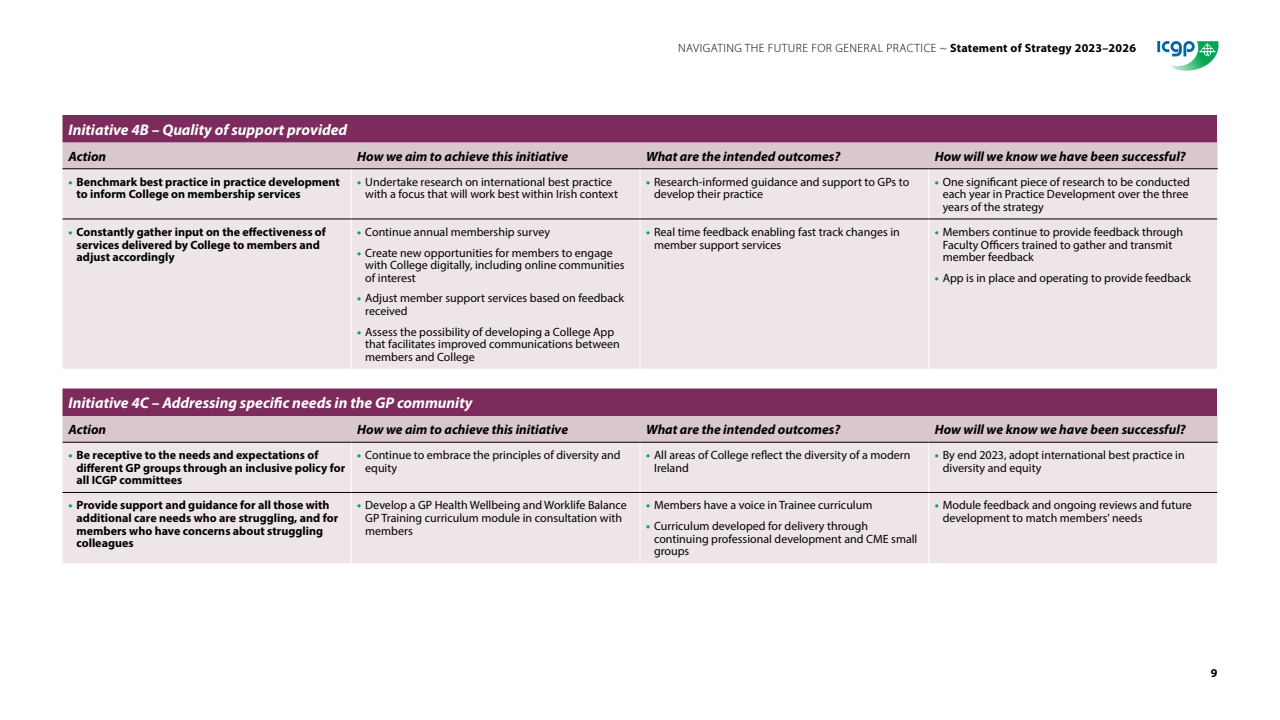
<style>
.page{position:relative;width:1280px;height:720px;background:#fff}
.page>*{position:absolute;margin:0;border:0;box-sizing:border-box;transform-origin:0 0}
.t1{font:italic 700 15.5px "Myriad Pro";color:#fff}
.t2{font:italic 700 13.5px "Myriad Pro";color:#000}
.t3{font:12px/12.6px "Myriad Pro";color:#000}
.t4{font:700 12px/12.6px "Myriad Pro";color:#000}
.t5{font:300 12px "Myriad Pro";letter-spacing:.04em;color:#000}
.s1{font-weight:700}
.s2{color:#00a651}
.s3{font-weight:700;color:#00a651}
</style>
<div class="page">
<svg style="left:1171px;top:41px;width:48px;height:30px"></svg>
<svg style="left:1157px;top:41px;width:38px;height:15px"></svg>
<div style="left:62px;top:115px;width:1155px;height:28px;background:#7d2b5d"></div>
<div style="left:62px;top:143px;width:1156px;height:26px;background:#d9c6ce"></div>
<svg style="left:62px;top:170px;width:1156px;height:393px;background:#e4d6dd"></svg>
<hr style="left:1217px;top:169px;width:1px;height:50px;background:#fff">
<hr style="left:1217px;top:219px;width:1px;height:150px;background:#fff">
<svg style="left:1217px;top:388px;width:1px;height:28px"></svg>
<hr style="left:1217px;top:442px;width:1px;height:50px;background:#fff">
<hr style="left:1217px;top:492px;width:1px;height:71px;background:#fff">
<hr style="left:351px;top:169px;width:1px;height:50px;background:#fff">
<hr style="left:640px;top:169px;width:1px;height:50px;background:#fff">
<hr style="left:928px;top:169px;width:1px;height:50px;background:#fff">
<hr style="left:351px;top:219px;width:1px;height:150px;background:#fff">
<hr style="left:640px;top:219px;width:1px;height:150px;background:#fff">
<hr style="left:928px;top:219px;width:1px;height:150px;background:#fff">
<hr style="left:62px;top:219px;width:289px;height:1px;background:#000">
<hr style="left:351px;top:219px;width:289px;height:1px;background:#000">
<hr style="left:640px;top:219px;width:289px;height:1px;background:#000">
<hr style="left:929px;top:219px;width:288px;height:1px;background:#000">
<hr style="left:351px;top:442px;width:1px;height:50px;background:#fff">
<hr style="left:640px;top:442px;width:1px;height:50px;background:#fff">
<hr style="left:928px;top:442px;width:1px;height:50px;background:#fff">
<hr style="left:351px;top:493px;width:1px;height:70px;background:#fff">
<hr style="left:640px;top:493px;width:1px;height:70px;background:#fff">
<hr style="left:928px;top:493px;width:1px;height:70px;background:#fff">
<hr style="left:62px;top:492px;width:289px;height:1px;background:#000">
<hr style="left:351px;top:492px;width:289px;height:1px;background:#000">
<hr style="left:640px;top:492px;width:289px;height:1px;background:#000">
<hr style="left:929px;top:492px;width:288px;height:1px;background:#000">
<hr style="left:62px;top:169px;width:289px;height:1px;background:#000">
<hr style="left:351px;top:169px;width:289px;height:1px;background:#000">
<hr style="left:640px;top:169px;width:289px;height:1px;background:#000">
<hr style="left:929px;top:169px;width:289px;height:1px;background:#000">
<hr style="left:62px;top:442px;width:289px;height:1px;background:#000">
<hr style="left:351px;top:442px;width:289px;height:1px;background:#000">
<hr style="left:640px;top:442px;width:289px;height:1px;background:#000">
<hr style="left:929px;top:442px;width:289px;height:1px;background:#000">
<p class="t5" style="left:678px;top:41px;width:459px">NAVIGATING THE FUTURE FOR GENERAL PRACTICE ~ <span class="s1">Statement of Strategy 2023–2026</span></p>
<p class="t1" style="left:68px;top:119px;width:280px">Initiative 4B – Quality of support provided</p>
<p class="t2" style="left:68px;top:147px;width:39px">Action</p>
<p class="t2" style="left:357px;top:147px;width:212px">How we aim to achieve this initiative</p>
<p class="t2" style="left:646px;top:147px;width:196px">What are the intended outcomes?</p>
<p class="t2" style="left:935px;top:147px;width:253px">How will we know we have been successful?</p>
<p class="t4" style="left:77px;top:175px;width:265px;text-indent:-8px"><span class="s2">•</span> Benchmark best practice in practice development to inform College on membership services</p>
<p class="t3" style="left:365px;top:175px;width:254px;text-indent:-8px"><span class="s3">•</span> Undertake research on international best practice with a focus that will work best within Irish context</p>
<p class="t3" style="left:654px;top:175px;width:257px;text-indent:-8px"><span class="s3">•</span> Research-informed guidance and support to GPs to develop their practice</p>
<p class="t3" style="left:943px;top:175px;width:249px;text-indent:-8px"><span class="s3">•</span> One significant piece of research to be conducted each year in Practice Development over the three years of the strategy</p>
<p class="t4" style="left:77px;top:225px;width:251px;text-indent:-8px"><span class="s2">•</span> Constantly gather input on the effectiveness of services delivered by College to members and adjust accordingly</p>
<p class="t3" style="left:357px;top:225px;width:194px"><span class="s3">•</span> Continue annual membership survey</p>
<p class="t3" style="left:654px;top:225px;width:247px;text-indent:-8px"><span class="s3">•</span> Real time feedback enabling fast track changes in member support services</p>
<p class="t3" style="left:943px;top:225px;width:242px;text-indent:-8px"><span class="s3">•</span> Members continue to provide feedback through<br>Faculty Officers trained to gather and transmit member feedback</p>
<p class="t3" style="left:935px;top:271px;width:258px"><span class="s3">•</span> App is in place and operating to provide feedback</p>
<p class="t3" style="left:365px;top:246px;width:261px;text-indent:-8px"><span class="s3">•</span> Create new opportunities for members to engage with College digitally, including online communities of interest</p>
<p class="t3" style="left:365px;top:292px;width:260px;text-indent:-8px"><span class="s3">•</span> Adjust member support services based on feedback received</p>
<p class="t3" style="left:365px;top:325px;width:256px;text-indent:-8px"><span class="s3">•</span> Assess the possibility of developing a College App that facilitates improved communications between members and College</p>
<p class="t1" style="left:68px;top:393px;width:406px">Initiative 4C – Addressing specific needs in the GP community</p>
<p class="t2" style="left:68px;top:421px;width:39px">Action</p>
<p class="t2" style="left:357px;top:421px;width:212px">How we aim to achieve this initiative</p>
<p class="t2" style="left:646px;top:421px;width:196px">What are the intended outcomes?</p>
<p class="t2" style="left:935px;top:421px;width:253px">How will we know we have been successful?</p>
<p class="t4" style="left:77px;top:449px;width:270px;text-indent:-8px"><span class="s2">•</span> Be receptive to the needs and expectations of different GP groups through an inclusive policy for all ICGP committees</p>
<p class="t3" style="left:365px;top:449px;width:257px;text-indent:-8px"><span class="s3">•</span> Continue to embrace the principles of diversity and equity</p>
<p class="t3" style="left:654px;top:449px;width:258px;text-indent:-8px"><span class="s3">•</span> All areas of College reflect the diversity of a modern<br>Ireland</p>
<p class="t3" style="left:943px;top:449px;width:243px;text-indent:-8px"><span class="s3">•</span> By end 2023, adopt international best practice in diversity and equity</p>
<p class="t4" style="left:77px;top:499px;width:263px;text-indent:-8px"><span class="s2">•</span> Provide support and guidance for all those with additional care needs who are struggling, and for members who have concerns about struggling colleagues</p>
<p class="t3" style="left:365px;top:499px;width:263px;text-indent:-8px"><span class="s3">•</span> Develop a GP Health Wellbeing and Worklife Balance<br>GP Training curriculum module in consultation with members</p>
<p class="t3" style="left:646px;top:499px;width:228px"><span class="s3">•</span> Members have a voice in Trainee curriculum</p>
<p class="t3" style="left:943px;top:499px;width:251px;text-indent:-8px"><span class="s3">•</span> Module feedback and ongoing reviews and future development to match members' needs</p>
<p class="t3" style="left:654px;top:520px;width:265px;text-indent:-8px"><span class="s3">•</span> Curriculum developed for delivery through continuing professional development and CME small groups</p>
<p class="t4" style="left:1211px;top:666px;width:8px">9</p>
</div>
